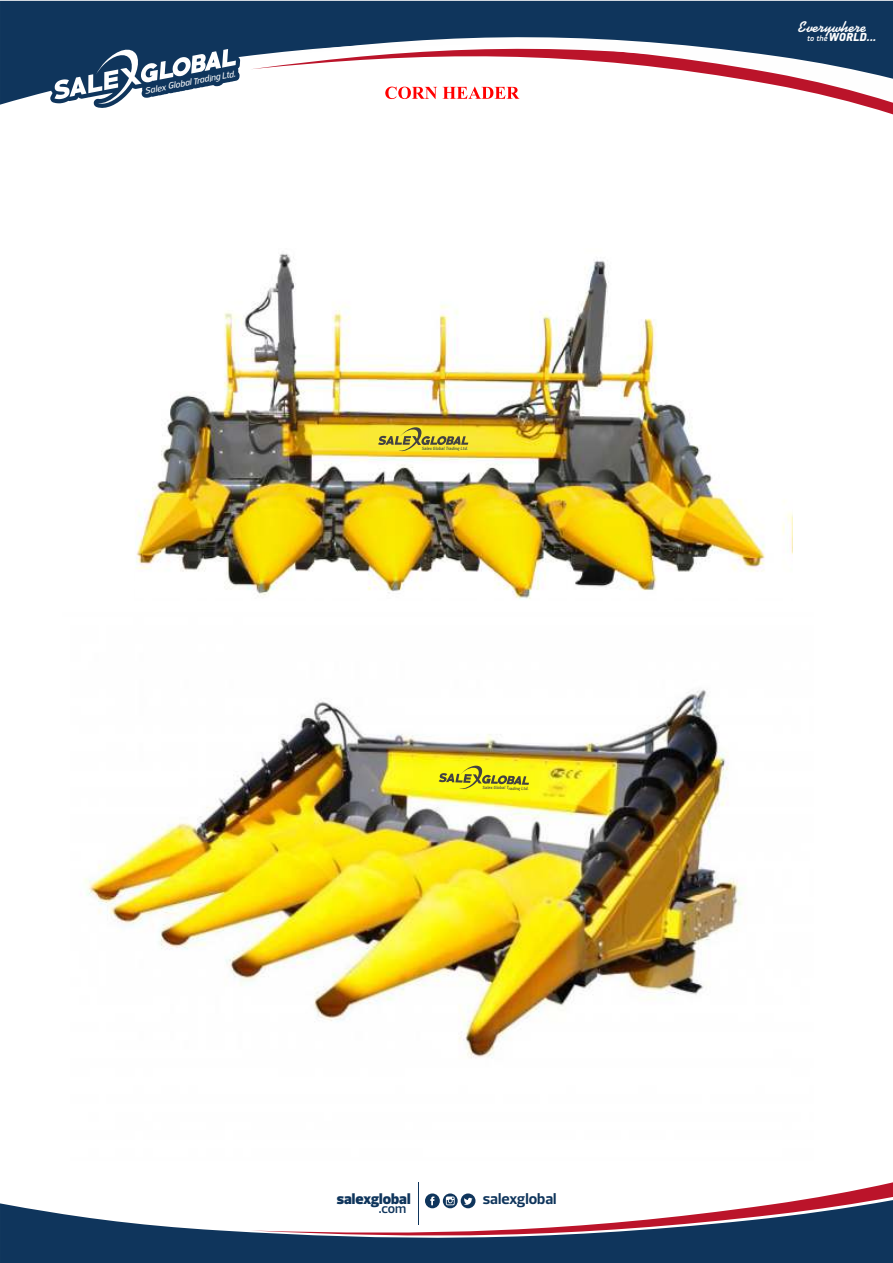
<style>
.page{position:relative;width:893px;height:1263px;background:#fff}
.page>*{position:absolute;margin:0;border:0;box-sizing:border-box;transform-origin:0 0}
.t1{font:700 15.45px "Prelo";color:#0f355c}
.t2{font:700 15.45px "Kaufmann BT";color:#fefefe}
.t3{font:900 15.3px "Prelo";color:#0f355c}
.t4{font:600 13.35px "Prelo";color:#0f355c}
.t5{font:900 13.05px "PF Handbook Pro";color:#fefefe}
.t6{font:italic 500 9px "Prelo";color:#fefefe}
.t7{font:italic 700 5.1px "PF Handbook Pro";color:#434242}
.s1{font-weight:500;font-style:italic;font-size:9px}
</style>
<div class="page">
<svg style="left:0;top:1203px;width:893px;height:60px;background:#325273"></svg>
<svg style="left:250px;top:1182px;width:643px;height:57px"></svg>
<hr style="left:418px;top:1182px;width:1px;height:43px;background:#0f355c">
<div style="left:0;top:1px;width:893px;height:107px;background:#0f355c"></div>
<svg style="left:250px;top:103px;width:643px;height:11px"></svg>
<svg style="left:54px;top:46px;width:182px;height:59px"></svg>
<svg style="left:250px;top:27px;width:643px;height:76px"></svg>
<svg style="left:385px;top:87px;width:134px;height:12px"></svg>
<img style="left:84px;top:253px;width:709px;height:805px">
<svg style="left:378px;top:426px;width:90px;height:26px;background:#cfc234"></svg>
<svg style="left:439px;top:764px;width:90px;height:26px;background:#d2d01d"></svg>
<h3 class="t6" style="left:144px;top:87px;width:94px;rotate:-11deg">Salex Global Trading Ltd.</h3>
<p class="t7" style="left:422px;top:446px;width:48px">Salex Global Trading Ltd.</p>
<p class="t7" style="left:483px;top:785px;width:47px;rotate:2deg">Salex Global Trading Ltd.</p>
<h2 class="t3" style="left:337px;top:1193px;width:75px">salexglobal</h2>
<h1 class="t1" style="left:483px;top:1193px;width:75px">salexglobal</h1>
<h3 class="t4" style="left:379px;top:1203px;width:29px">.com</h3>
<h1 class="t2" style="left:798px;top:20px;width:70px">Everywhere</h1>
<h3 class="t5" style="left:807px;top:31px;width:71px"><span class="s1">to the</span> WORLD...</h3>
</div>
